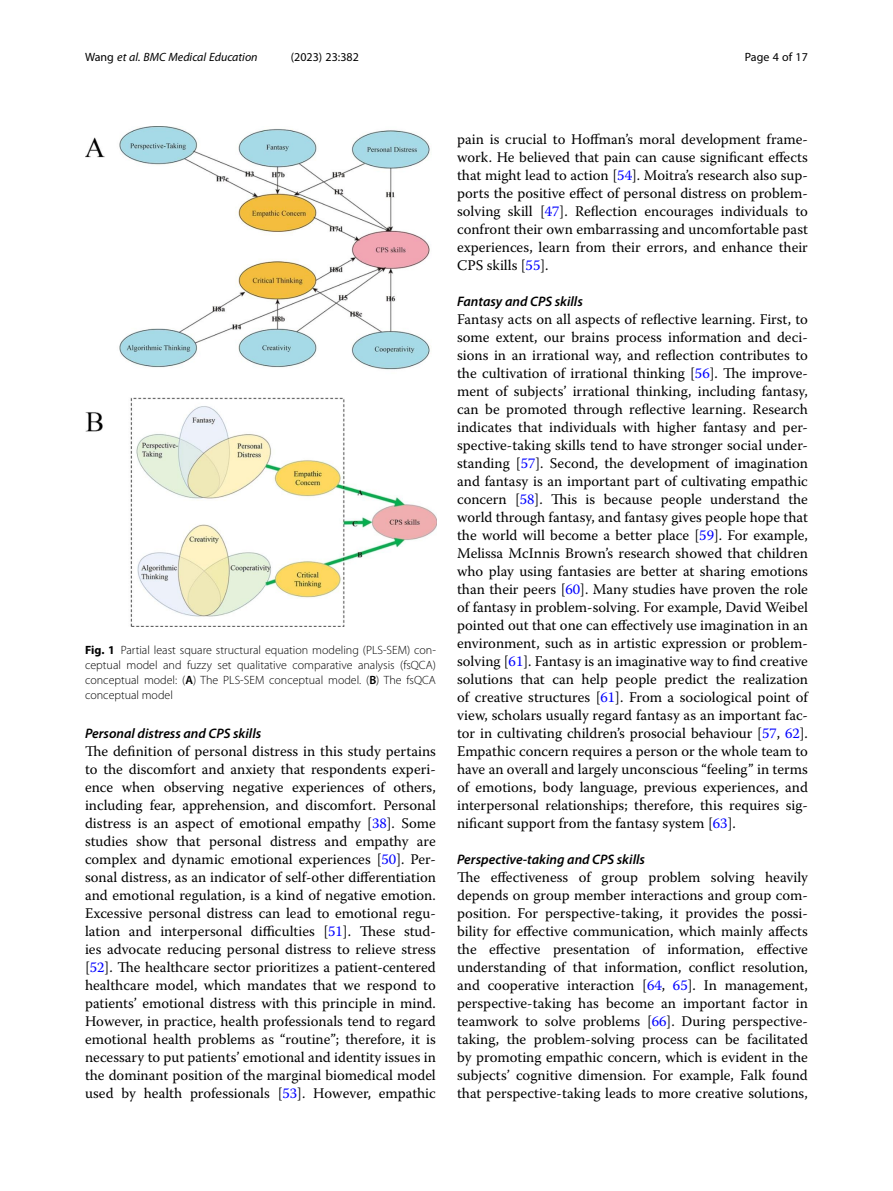
<style>
.page{position:relative;width:893px;height:1191px;background:#fff}
.page>*{position:absolute;margin:0;border:0;box-sizing:border-box;transform-origin:0 0}
.Body_Text{font:14.7px/18px "Warnock Pro";color:#000;text-align:justify}
.Head_3{font:italic 600 13.8px "Myriad Pro";color:#000}
.Figure_Caption{font:300 12px/15px "Myriad Pro";color:#000;text-align:justify}
.t1{font:italic 12px "Myriad Pro";color:#000}
.t2{font:12px "Myriad Pro";color:#000}
.s1{font-style:normal}
.s2{font-weight:700}
.s3{font-weight:600}
.s4{color:#00f}
</style>
<div class="page">
<img style="left:85px;top:126px;width:351px;height:500px">
<p class="t1" style="left:85px;top:50px;width:174px"><span class="s1">Wang</span> et al. BMC Medical Education</p>
<p class="t2" style="left:291px;top:50px;width:70px">(2023) 23:382</p>
<p class="t2" style="left:745px;top:50px;width:65px">Page 4 of 17</p>
<p class="Figure_Caption" style="left:85px;top:642px;width:352px"><span class="s2">Fig. 1</span> Partial least square structural equation modeling (PLS-SEM) con&shy;ceptual model and fuzzy set qualitative comparative analysis (fsQCA) conceptual model: (<span class="s3">A</span>) The PLS-SEM conceptual model. (<span class="s3">B</span>) The fsQCA conceptual model</p>
<p class="Head_3" style="left:85px;top:725px;width:178px">Personal distress and CPS skills</p>
<p class="Body_Text" style="left:85px;top:742px;width:352px">The definition of personal distress in this study pertains to the discomfort and anxiety that respondents experi&shy;ence when observing negative experiences of others, including fear, apprehension, and discomfort. Personal distress is an aspect of emotional empathy [<span class="s4">38</span>]. Some studies show that personal distress and empathy are complex and dynamic emotional experiences [<span class="s4">50</span>]. Per&shy;sonal distress, as an indicator of self-other differentiation and emotional regulation, is a kind of negative emotion.<br>Excessive personal distress can lead to emotional regu&shy;lation and interpersonal difficulties [<span class="s4">51</span>]. These stud&shy;ies advocate reducing personal distress to relieve stress [<span class="s4">52</span>]. The healthcare sector prioritizes a patient-centered healthcare model, which mandates that we respond to patients’ emotional distress with this principle in mind.<br>However, in practice, health professionals tend to regard emotional health problems as “routine”; therefore, it is necessary to put patients’ emotional and identity issues in the dominant position of the marginal biomedical model used by health professionals [<span class="s4">53</span>]. However, empathic</p>
<p class="Body_Text" style="left:457px;top:130px;width:352px">pain is crucial to Hoffman’s moral development frame&shy;work. He believed that pain can cause significant effects that might lead to action [<span class="s4">54</span>]. Moitra’s research also sup&shy;ports the positive effect of personal distress on problem&shy;solving skill [<span class="s4">47</span>]. Reflection encourages individuals to confront their own embarrassing and uncomfortable past experiences, learn from their errors, and enhance their CPS skills [<span class="s4">55</span>].</p>
<p class="Head_3" style="left:457px;top:293px;width:127px">Fantasy and CPS skills</p>
<p class="Body_Text" style="left:457px;top:310px;width:352px">Fantasy acts on all aspects of reflective learning. First, to some extent, our brains process information and deci&shy;sions in an irrational way, and reflection contributes to the cultivation of irrational thinking [<span class="s4">56</span>]. The improve&shy;ment of subjects’ irrational thinking, including fantasy, can be promoted through reflective learning. Research indicates that individuals with higher fantasy and per&shy;spective-taking skills tend to have stronger social under&shy;standing [<span class="s4">57</span>]. Second, the development of imagination and fantasy is an important part of cultivating empathic concern [<span class="s4">58</span>]. This is because people understand the world through fantasy, and fantasy gives people hope that the world will become a better place [<span class="s4">59</span>]. For example, Melissa McInnis Brown’s research showed that children who play using fantasies are better at sharing emotions than their peers [<span class="s4">60</span>]. Many studies have proven the role of fantasy in problem-solving. For example, David Weibel pointed out that one can effectively use imagination in an environment, such as in artistic expression or problem&shy;solving [<span class="s4">61</span>]. Fantasy is an imaginative way to find creative solutions that can help people predict the realization of creative structures [<span class="s4">61</span>]. From a sociological point of view, scholars usually regard fantasy as an important fac&shy;tor in cultivating children’s prosocial behaviour [<span class="s4">57</span>, <span class="s4">62</span>].<br>Empathic concern requires a person or the whole team to have an overall and largely unconscious “feeling” in terms of emotions, body language, previous experiences, and interpersonal relationships; therefore, this requires sig&shy;nificant support from the fantasy system [<span class="s4">63</span>].</p>
<p class="Head_3" style="left:457px;top:851px;width:189px">Perspective-taking and CPS skills</p>
<p class="Body_Text" style="left:457px;top:868px;width:352px">The effectiveness of group problem solving heavily depends on group member interactions and group com&shy;position. For perspective-taking, it provides the possi&shy;bility for effective communication, which mainly affects the effective presentation of information, effective understanding of that information, conflict resolution, and cooperative interaction [<span class="s4">64</span>, <span class="s4">65</span>]. In management, perspective-taking has become an important factor in teamwork to solve problems [<span class="s4">66</span>]. During perspective&shy;taking, the problem-solving process can be facilitated by promoting empathic concern, which is evident in the subjects’ cognitive dimension. For example, Falk found that perspective-taking leads to more creative solutions,</p>
</div>
